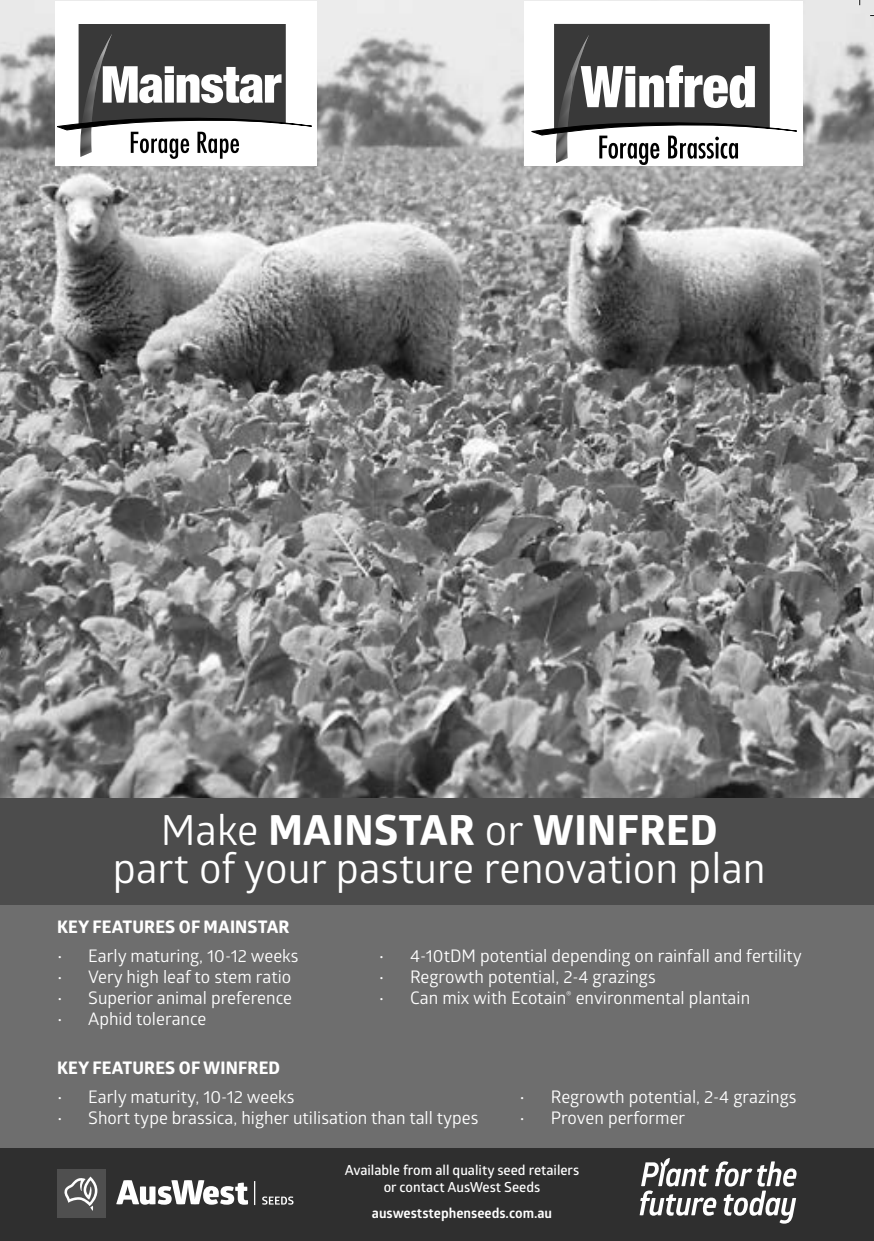
<style>
.page{position:relative;width:874px;height:1241px;background:#fff}
.page>*{position:absolute;margin:0;border:0;box-sizing:border-box;transform-origin:0 0}
.t1{font:41.65px/38.1px "Glober";color:#fff;text-align:center}
.t2{font:17.32px "Glober";color:#fff}
.t3{font:700 17.32px "Globerx";letter-spacing:.01em;color:#fff}
.t4{font:600 13.83px/16.6px "Glober";color:#fff;text-align:center}
.t5{font:700 13.83px "Glober";color:#fff}
.s1{font-family:"Globerx";font-weight:700}
</style>
<div class="page">
<img style="left:0;top:1px;width:873px;height:797px">
<div style="left:55px;top:1px;width:261px;height:165px;background:#fff"></div>
<div style="left:523px;top:1px;width:279px;height:165px;background:#fff"></div>
<div style="left:0;top:1147px;width:873px;height:93px;background:#2f2f2f"></div>
<div style="left:57px;top:1168px;width:48px;height:48px;background:#4f4f4f"></div>
<svg style="left:64px;top:1176px;width:33px;height:34px"></svg>
<svg style="left:116px;top:1180px;width:132px;height:24px"></svg>
<svg style="left:262px;top:1196px;width:31px;height:8px"></svg>
<svg style="left:254px;top:1181px;width:1px;height:23px"></svg>
<svg style="left:639px;top:1158px;width:157px;height:65px"></svg>
<div style="left:0;top:798px;width:873px;height:111px;background:#4c4c4c"></div>
<svg style="left:57px;top:25px;width:254px;height:134px"></svg>
<svg style="left:531px;top:24px;width:266px;height:141px"></svg>
<div style="left:0;top:904px;width:873px;height:243px;background:#6e6e6e"></div>
<p class="t1" style="left:113px;top:809px;width:654px">Make <span class="s1">MAINSTAR</span> or <span class="s1">WINFRED<br></span>part of your pasture renovation plan</p>
<p class="t3" style="left:57px;top:913px;width:234px">KEY FEATURES OF MAINSTAR</p>
<p class="t2" style="left:57px;top:943px;width:243px">• Early maturing, 10-12 weeks</p>
<p class="t2" style="left:57px;top:964px;width:236px">• Very high leaf to stem ratio</p>
<p class="t2" style="left:57px;top:985px;width:236px">• Superior animal preference</p>
<p class="t2" style="left:57px;top:1006px;width:151px">• Aphid tolerance</p>
<p class="t2" style="left:379px;top:944px;width:424px">• 4-10tDM potential depending on rainfall and fertility</p>
<p class="t2" style="left:379px;top:964px;width:278px">• Regrowth potential, 2-4 grazings</p>
<p class="t2" style="left:379px;top:985px;width:372px">• Can mix with Ecotain<sup>®</sup> environmental plantain</p>
<p class="t3" style="left:57px;top:1054px;width:224px">KEY FEATURES OF WINFRED</p>
<p class="t2" style="left:57px;top:1084px;width:239px">• Early maturity, 10-12 weeks</p>
<p class="t2" style="left:57px;top:1105px;width:423px">• Short type brassica, higher utilisation than tall types</p>
<p class="t2" style="left:519px;top:1084px;width:278px">• Regrowth potential, 2-4 grazings</p>
<p class="t2" style="left:519px;top:1105px;width:167px">• Proven performer</p>
<p class="t4" style="left:344px;top:1161px;width:236px">Available from all quality seed retailers or contact AusWest Seeds</p>
<p class="t5" style="left:371px;top:1203px;width:182px">ausweststephenseeds.com.au</p>
</div>
